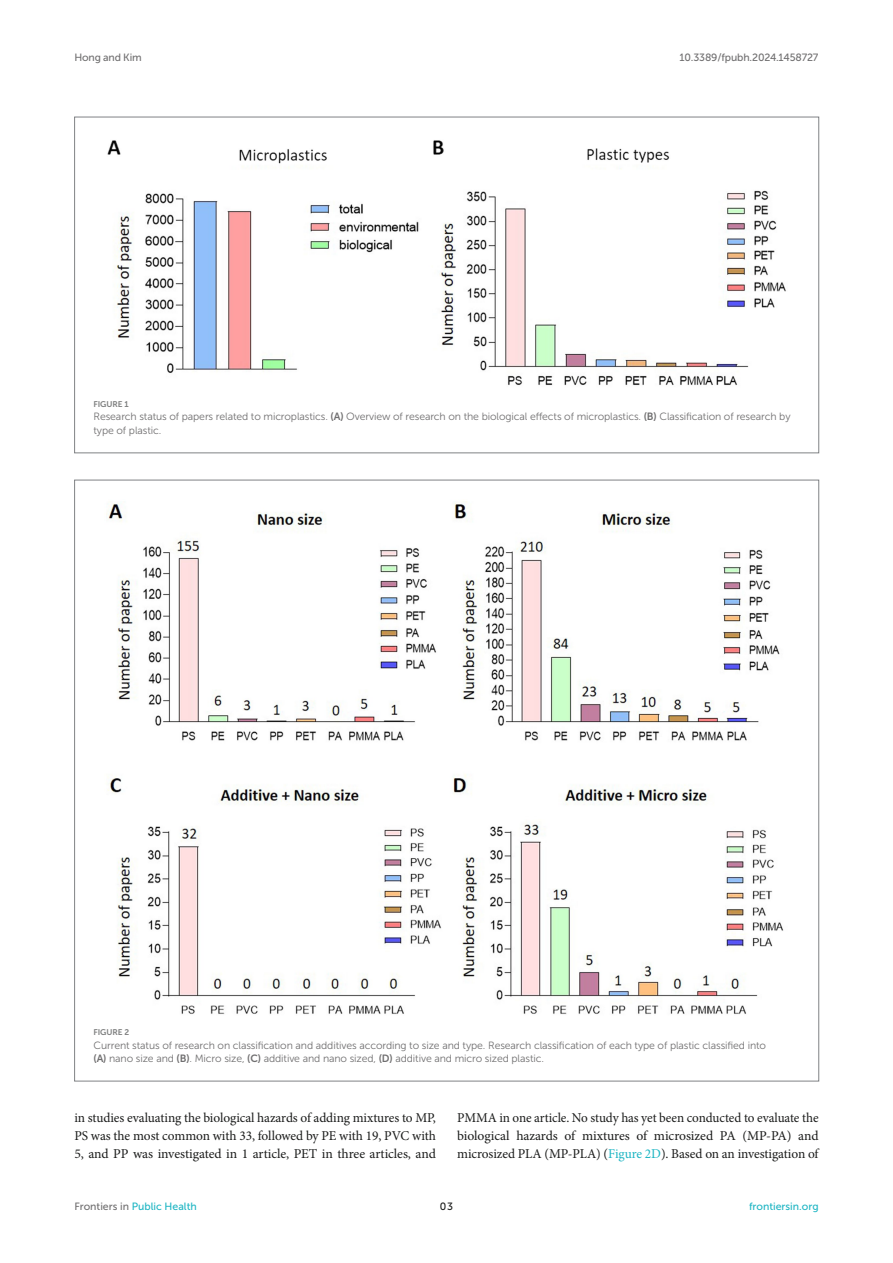
<style>
.page{position:relative;width:893px;height:1263px;background:#fff}
.page>*{position:absolute;margin:0;border:0;box-sizing:border-box;transform-origin:0 0}
.TEXT_FLUSH{font:13.5px/18px "Minion Pro";letter-spacing:-.005em;color:#1b1c1b;text-align:justify}
.FIG_LEG{font:10.5px/13.5px "Museo Sans 300";letter-spacing:-.01em;color:#706f70}
.t1{font:10.5px "Museo Sans 500";color:#1db5c3}
.t2{font:10.5px "Museo Sans 500";letter-spacing:-.015em;color:#706f70}
.t3{font:10.5px "Museo Sans 500";color:#1b1c1b}
.FIG_HD{font:8.25px "Museo Sans 700";letter-spacing:-.01em;color:#7e7f7f}
.s1{font-family:"Museo Sans 700"}
.s2{color:#1db5c3}
.s3{color:#706f70}
</style>
<div class="page">
<img style="left:107px;top:140px;width:679px;height:246px">
<img style="left:106px;top:501px;width:678px;height:513px">
<p class="t2" style="left:74px;top:51px;width:69px">Hong and Kim</p>
<p class="t2" style="left:680px;top:51px;width:140px">10.3389/fpubh.2024.1458727</p>
<p class="FIG_HD" style="left:94px;top:399px;width:37px">FIGURE 1</p>
<p class="FIG_LEG" style="left:94px;top:410px;width:699px">Research status of papers related to microplastics. <span class="s1">(A)</span> Overview of research on the biological effects of microplastics. <span class="s1">(B)</span> Classification of research by type of plastic.</p>
<p class="FIG_HD" style="left:94px;top:1028px;width:37px">FIGURE 2</p>
<p class="FIG_LEG" style="left:94px;top:1038px;width:674px">Current status of research on classification and additives according to size and type. Research classification of each type of plastic classified into <span class="s1">(A)</span> nano size and <span class="s1">(B)</span>. Micro size, <span class="s1">(C)</span> additive and nano sized, <span class="s1">(D)</span> additive and micro sized plastic.</p>
<p class="TEXT_FLUSH" style="left:74px;top:1109px;width:363px">in studies evaluating the biological hazards of adding mixtures to MP, PS was the most common with 33, followed by PE with 19, PVC with 5, and PP was investigated in 1 article, PET in three articles, and</p>
<p class="TEXT_FLUSH" style="left:457px;top:1109px;width:363px">PMMA in one article. No study has yet been conducted to evaluate the biological hazards of mixtures of microsized PA (MP-PA) and microsized PLA (MP-PLA) (<span class="s2">Figure 2D</span>). Based on an investigation of</p>
<p class="t1" style="left:74px;top:1200px;width:124px"><span class="s3">Frontiers in</span> Public Health</p>
<p class="t3" style="left:440px;top:1200px;width:15px">03</p>
<p class="t1" style="left:749px;top:1200px;width:71px">frontiersin.org</p>
</div>
